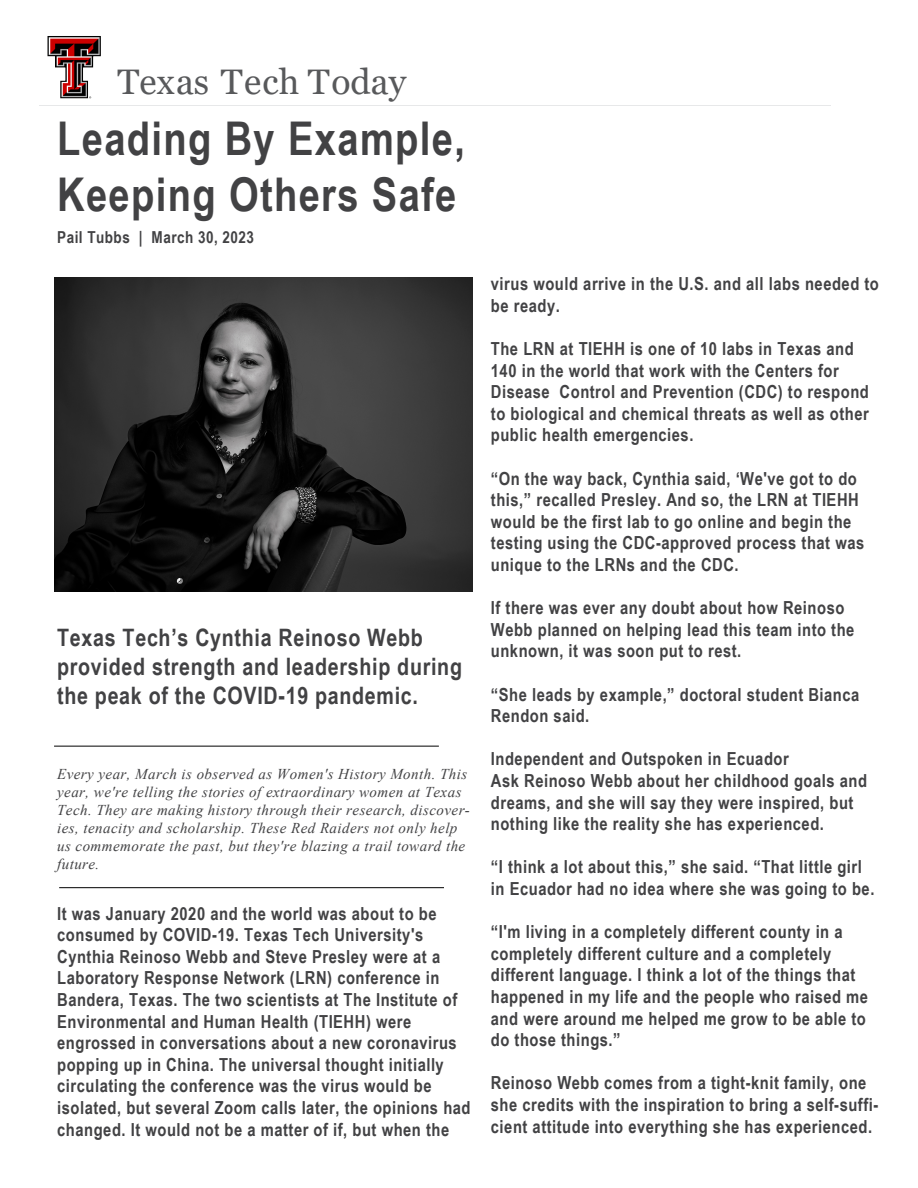
<style>
.page{position:relative;width:918px;height:1188px;background:#fff}
.page>*{position:absolute;margin:0;border:0;box-sizing:border-box;transform-origin:0 0}
.t1{font:700 46.5px/55.8px "Arial Narrow";letter-spacing:.03em;color:#424244}
.t2{font:35.4px "Georgia";color:#58595b}
.t3{font:700 24px/28.8px "Arial Narrow";letter-spacing:.03em;color:#424244}
.t4{font:700 18px/21.6px "Arial Narrow";letter-spacing:.03em;color:#424244}
.t5{font:700 16.5px "Arial Narrow";letter-spacing:.03em;color:#424244}
.t6{font:italic 15px/18px "Times New Roman";letter-spacing:.03em;color:#424244}
</style>
<div class="page">
<hr style="left:39px;top:105px;width:792px;height:1px;background:#e7e8e9">
<img style="left:54px;top:277px;width:418px;height:314px">
<img style="left:47px;top:36px;width:54px;height:63px">
<hr style="left:59px;top:887px;width:385px;height:1px;background:#000">
<hr style="left:54px;top:746px;width:385px;height:1px;background:#000">
<h2 class="t2" style="left:118px;top:60px;width:290px">Texas Tech Today</h2>
<h1 class="t1" style="left:57px;top:109px;width:409px">Leading By Example,<br>Keeping Others Safe</h1>
<p class="t5" style="left:57px;top:225px;width:198px">Pail Tubbs | March 30, 2023</p>
<h3 class="t3" style="left:57px;top:622px;width:406px">Texas Tech’s Cynthia Reinoso Webb provided strength and leadership during the peak of the COVID-19 pandemic.</h3>
<p class="t6" style="left:57px;top:765px;width:414px">Every year, March is observed as Women's History Month. This year, we're telling the stories of extraordinary women at Texas Tech. They are making history through their research, discover&shy;ies, tenacity and scholarship. These Red Raiders not only help us commemorate the past, but they're blazing a trail toward the future.</p>
<p class="t4" style="left:57px;top:902px;width:415px">It was January 2020 and the world was about to be consumed by COVID-19. Texas Tech University's Cynthia Reinoso Webb and Steve Presley were at a Laboratory Response Network (LRN) conference in Bandera, Texas. The two scientists at The Institute of Environmental and Human Health (TIEHH) were engrossed in conversations about a new coronavirus popping up in China. The universal thought initially circulating the conference was the virus would be isolated, but several Zoom calls later, the opinions had changed. It would not be a matter of if, but when the</p>
<p class="t4" style="left:491px;top:272px;width:390px">virus would arrive in the U.S. and all labs needed to be ready.</p>
<p class="t4" style="left:491px;top:337px;width:380px">The LRN at TIEHH is one of 10 labs in Texas and 140 in the world that work with the Centers for Disease Control and Prevention (CDC) to respond to biological and chemical threats as well as other public health emergencies.</p>
<p class="t4" style="left:491px;top:467px;width:375px">“On the way back, Cynthia said, ‘We've got to do this,” recalled Presley. And so, the LRN at TIEHH would be the first lab to go online and begin the testing using the CDC-approved process that was unique to the LRNs and the CDC.</p>
<p class="t4" style="left:491px;top:596px;width:365px">If there was ever any doubt about how Reinoso<br>Webb planned on helping lead this team into the unknown, it was soon put to rest.</p>
<p class="t4" style="left:491px;top:683px;width:370px">“She leads by example,” doctoral student Bianca<br>Rendon said.</p>
<p class="t4" style="left:491px;top:747px;width:378px">Independent and Outspoken in Ecuador<br>Ask Reinoso Webb about her childhood goals and dreams, and she will say they were inspired, but nothing like the reality she has experienced.</p>
<p class="t4" style="left:491px;top:855px;width:385px">“I think a lot about this,” she said. “That little girl in Ecuador had no idea where she was going to be.</p>
<p class="t4" style="left:491px;top:920px;width:379px">“I'm living in a completely different county in a completely different culture and a completely different language. I think a lot of the things that happened in my life and the people who raised me and were around me helped me grow to be able to do those things.”</p>
<p class="t4" style="left:491px;top:1071px;width:389px">Reinoso Webb comes from a tight-knit family, one she credits with the inspiration to bring a self-suffi&shy;cient attitude into everything she has experienced.</p>
</div>
